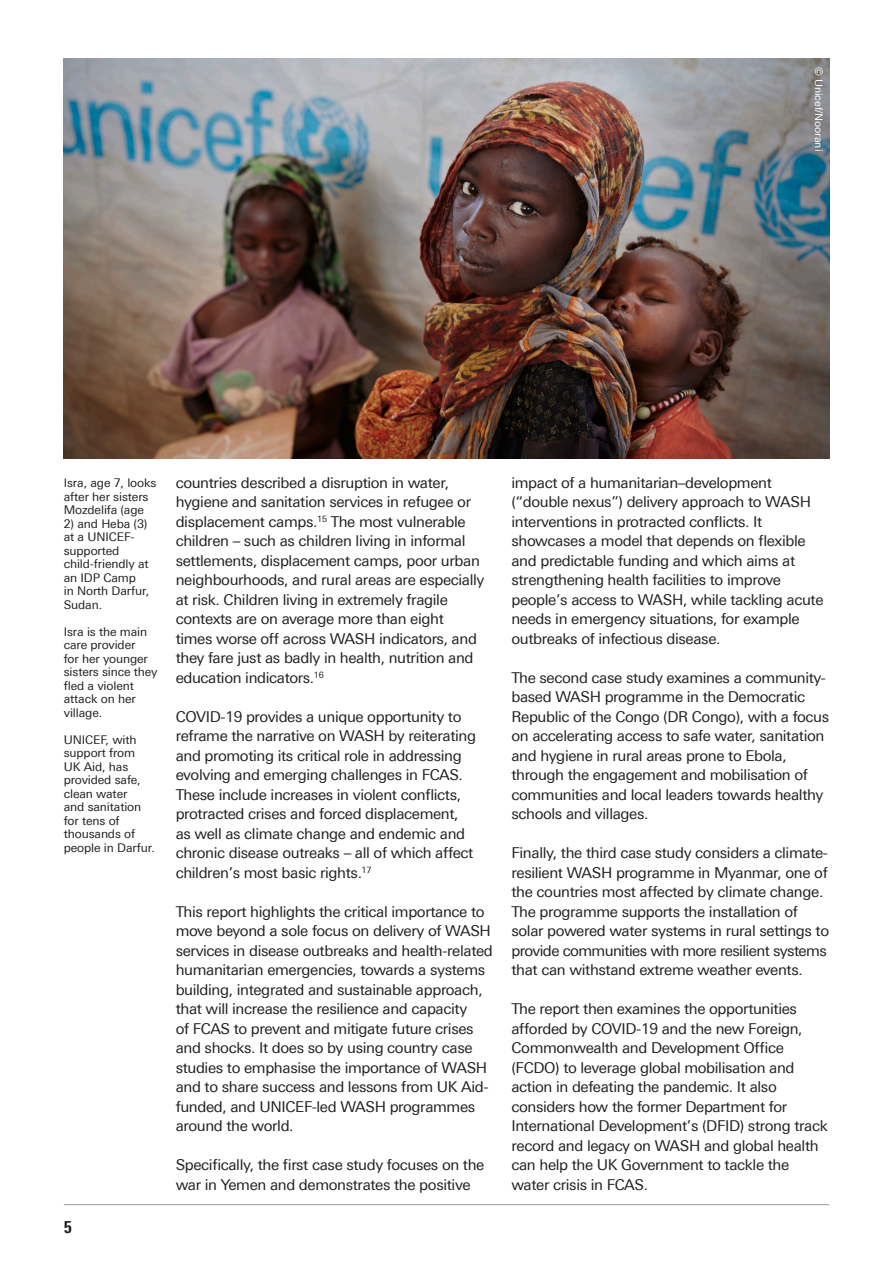
<style>
.page{position:relative;width:893px;height:1263px;background:#fff}
.page>*{position:absolute;margin:0;border:0;box-sizing:border-box;transform-origin:0 0}
.t1{font:800 condensed 16.5px "Univers Next Pro";color:#231f20}
.t2{font:15px/19.5px "Univers Next Pro";letter-spacing:-.025em;color:#231f20}
.t3{font:12px/13.5px "Univers Next Pro";letter-spacing:-.01em;color:#231f20}
.t4{font:10.5px "Univers Next Pro";letter-spacing:-.01em;color:#fff}
</style>
<div class="page">
<hr style="left:64px;top:1204px;width:765px;height:1px;background:#a69c95">
<img style="left:64px;top:58px;width:765px;height:401px">
<p class="t4" style="left:825px;top:67px;width:85px;rotate:90deg">© Unicef/Noorani</p>
<p class="t3" style="left:64px;top:476px;width:94px">Isra, age 7, looks after her sisters<br>Mozdelifa (age</p>
<p class="t3" style="left:64px;top:517px;width:87px">2) and Heba (3) at a UNICEF&shy;supported child-friendly at an IDP Camp<br>in North Darfur,<br>Sudan.</p>
<p class="t3" style="left:64px;top:625px;width:95px">Isra is the main care provider<br>for her younger sisters since they fled a violent attack on her village.</p>
<p class="t3" style="left:64px;top:733px;width:93px">UNICEF, with support from<br>UK Aid, has provided safe, clean water<br>and sanitation for tens of thousands of people in Darfur.</p>
<p class="t1" style="left:64px;top:1217px;width:10px">5</p>
<p class="t2" style="left:176px;top:472px;width:310px">countries described a disruption in water, hygiene and sanitation services in refugee or displacement camps.<sup>15</sup> The most vulnerable children – such as children living in informal settlements, displacement camps, poor urban neighbourhoods, and rural areas are especially at risk. Children living in extremely fragile contexts are on average more than eight<br>times worse off across WASH indicators, and they fare just as badly in health, nutrition and education indicators.<sup>16</sup></p>
<p class="t2" style="left:176px;top:706px;width:302px">COVID-19 provides a unique opportunity to reframe the narrative on WASH by reiterating and promoting its critical role in addressing evolving and emerging challenges in FCAS.<br>These include increases in violent conflicts, protracted crises and forced displacement, as well as climate change and endemic and chronic disease outreaks – all of which affect children’s most basic rights.<sup>17</sup></p>
<p class="t2" style="left:176px;top:901px;width:319px">This report highlights the critical importance to move beyond a sole focus on delivery of WASH services in disease outbreaks and health-related humanitarian emergencies, towards a systems building, integrated and sustainable approach, that will increase the resilience and capacity<br>of FCAS to prevent and mitigate future crises and shocks. It does so by using country case studies to emphasise the importance of WASH and to share success and lessons from UK Aid&shy;funded, and UNICEF-led WASH programmes around the world.</p>
<p class="t2" style="left:176px;top:1155px;width:310px">Specifically, the first case study focuses on the war in Yemen and demonstrates the positive</p>
<p class="t2" style="left:511px;top:472px;width:314px">impact of a humanitarian–development (“double nexus”) delivery approach to WASH interventions in protracted conflicts. It showcases a model that depends on flexible and predictable funding and which aims at strengthening health facilities to improve people’s access to WASH, while tackling acute needs in emergency situations, for example outbreaks of infectious disease.</p>
<p class="t2" style="left:511px;top:667px;width:319px">The second case study examines a community&shy;based WASH programme in the Democratic Republic of the Congo (DR Congo), with a focus on accelerating access to safe water, sanitation and hygiene in rural areas prone to Ebola, through the engagement and mobilisation of communities and local leaders towards healthy schools and villages.</p>
<p class="t2" style="left:511px;top:843px;width:319px">Finally, the third case study considers a climate&shy;resilient WASH programme in Myanmar, one of the countries most affected by climate change.<br>The programme supports the installation of solar powered water systems in rural settings to provide communities with more resilient systems that can withstand extreme weather events.</p>
<p class="t2" style="left:511px;top:999px;width:318px">The report then examines the opportunities afforded by COVID-19 and the new Foreign, Commonwealth and Development Office (FCDO) to leverage global mobilisation and action in defeating the pandemic. It also considers how the former Department for International Development’s (DFID) strong track record and legacy on WASH and global health can help the UK Government to tackle the water crisis in FCAS.</p>
</div>
